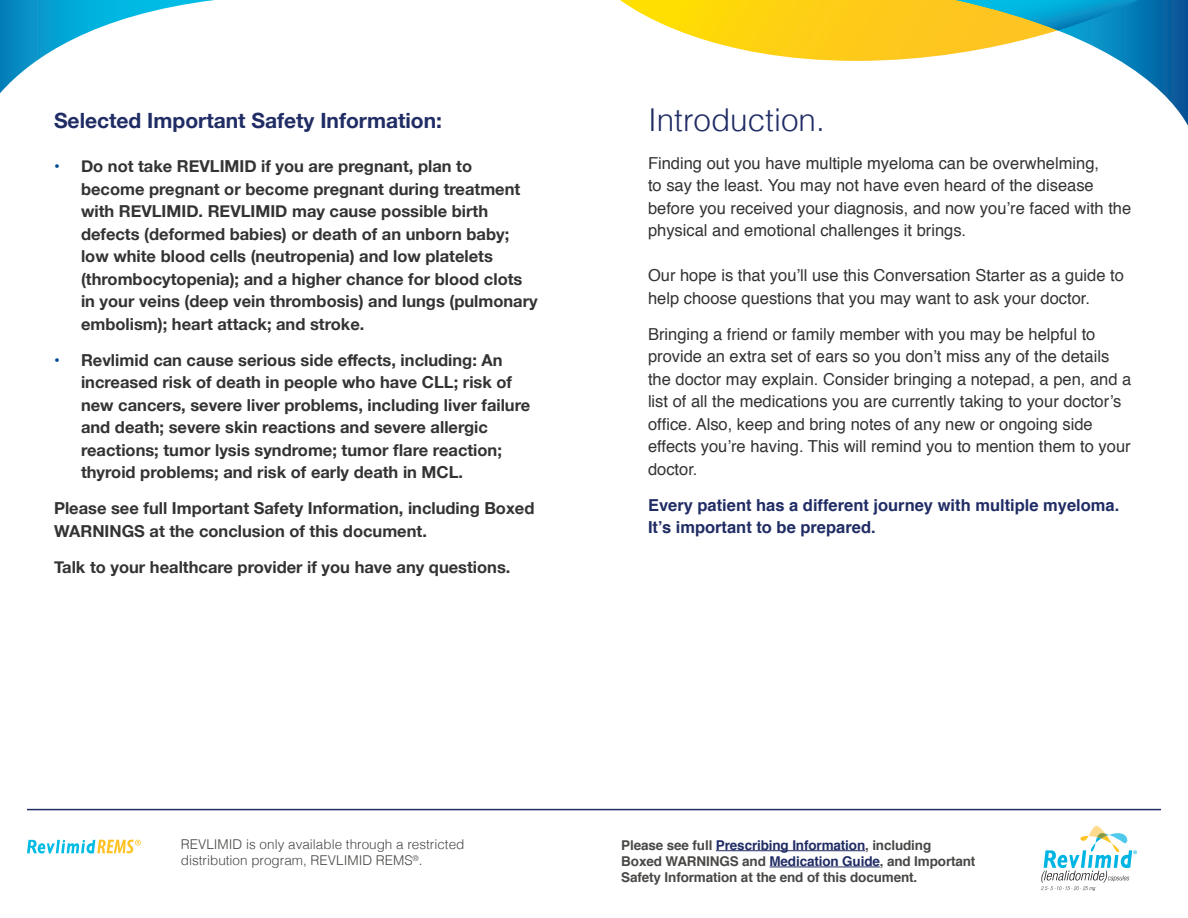
<style>
.page{position:relative;width:1188px;height:918px;background:#fff}
.page>*{position:absolute;margin:0;border:0;box-sizing:border-box;transform-origin:0 0}
.t1{font:300 31.5px "Helvetica";color:#202c64}
.t2{font:700 21px "Helvetica Neue";color:#202c64}
.t3{font:700 16.5px/22.5px "Helvetica Neue";color:#333}
.t4{font:16.5px/22.5px "Helvetica";color:#333}
.t5{font:700 16.5px/22.5px "Helvetica";color:#202c64}
.t6{font:700 13.5px/16.2px "Helvetica";letter-spacing:-.01em;color:#4a4846}
.t7{font:300 13.5px/16.2px "Helvetica";color:#4a4846}
.s1{font-family:"Helvetica";color:#014990}
.s2{color:#202c64}
</style>
<div class="page">
<svg style="left:1041px;top:826px;width:96px;height:65px"></svg>
<hr style="left:27px;top:809px;width:1134px;height:1px;background:#202c64">
<hr style="left:716px;top:850px;width:149px;height:1px;background:#202c64">
<hr style="left:770px;top:867px;width:110px;height:1px;background:#202c64">
<svg style="left:27px;top:840px;width:114px;height:13px"></svg>
<svg style="left:620px;top:0;width:568px;height:126px"></svg>
<svg style="left:0;top:0;width:215px;height:93px"></svg>
<p class="t2" style="left:54px;top:105px;width:390px">Selected Important Safety Information:</p>
<p class="t3" style="left:81px;top:156px;width:458px;text-indent:-27px"><span class="s1">•</span> Do not take REVLIMID if you are pregnant, plan to become pregnant or become pregnant during treatment with REVLIMID. REVLIMID may cause possible birth defects (deformed babies) or death of an unborn baby; low white blood cells (neutropenia) and low platelets (thrombocytopenia); and a higher chance for blood clots in your veins (deep vein thrombosis) and lungs (pulmonary embolism); heart attack; and stroke.</p>
<p class="t3" style="left:81px;top:349px;width:451px;text-indent:-27px"><span class="s1">•</span> Revlimid can cause serious side effects, including: An increased risk of death in people who have CLL; risk of new cancers, severe liver problems, including liver failure and death; severe skin reactions and severe allergic reactions; tumor lysis syndrome; tumor flare reaction; thyroid problems; and risk of early death in MCL.</p>
<p class="t3" style="left:54px;top:498px;width:482px">Please see full Important Safety Information, including Boxed<br>WARNINGS at the conclusion of this document.</p>
<p class="t3" style="left:54px;top:556px;width:458px">Talk to your healthcare provider if you have any questions.</p>
<p class="t1" style="left:648px;top:93px;width:178px">Introduction.</p>
<p class="t4" style="left:648px;top:152px;width:485px">Finding out you have multiple myeloma can be overwhelming,<br>to say the least. You may not have even heard of the disease before you received your diagnosis, and now you’re faced with the physical and emotional challenges it brings.</p>
<p class="t4" style="left:648px;top:265px;width:477px">Our hope is that you’ll use this Conversation Starter as a guide to help choose questions that you may want to ask your doctor.</p>
<p class="t4" style="left:648px;top:323px;width:485px">Bringing a friend or family member with you may be helpful to provide an extra set of ears so you don’t miss any of the details the doctor may explain. Consider bringing a notepad, a pen, and a list of all the medications you are currently taking to your doctor’s office. Also, keep and bring notes of any new or ongoing side effects you’re having. This will remind you to mention them to your doctor.</p>
<p class="t5" style="left:648px;top:494px;width:473px">Every patient has a different journey with multiple myeloma.<br>It’s important to be prepared.</p>
<p class="t7" style="left:181px;top:835px;width:285px">REVLIMID is only available through a restricted distribution program, REVLIMID REMS<sup>®</sup>.</p>
<p class="t6" style="left:621px;top:837px;width:356px">Please see full <span class="s2">Prescribing Information</span>, including<br>Boxed WARNINGS and <span class="s2">Medication Guide</span>, and Important<br>Safety Information at the end of this document.</p>
</div>
